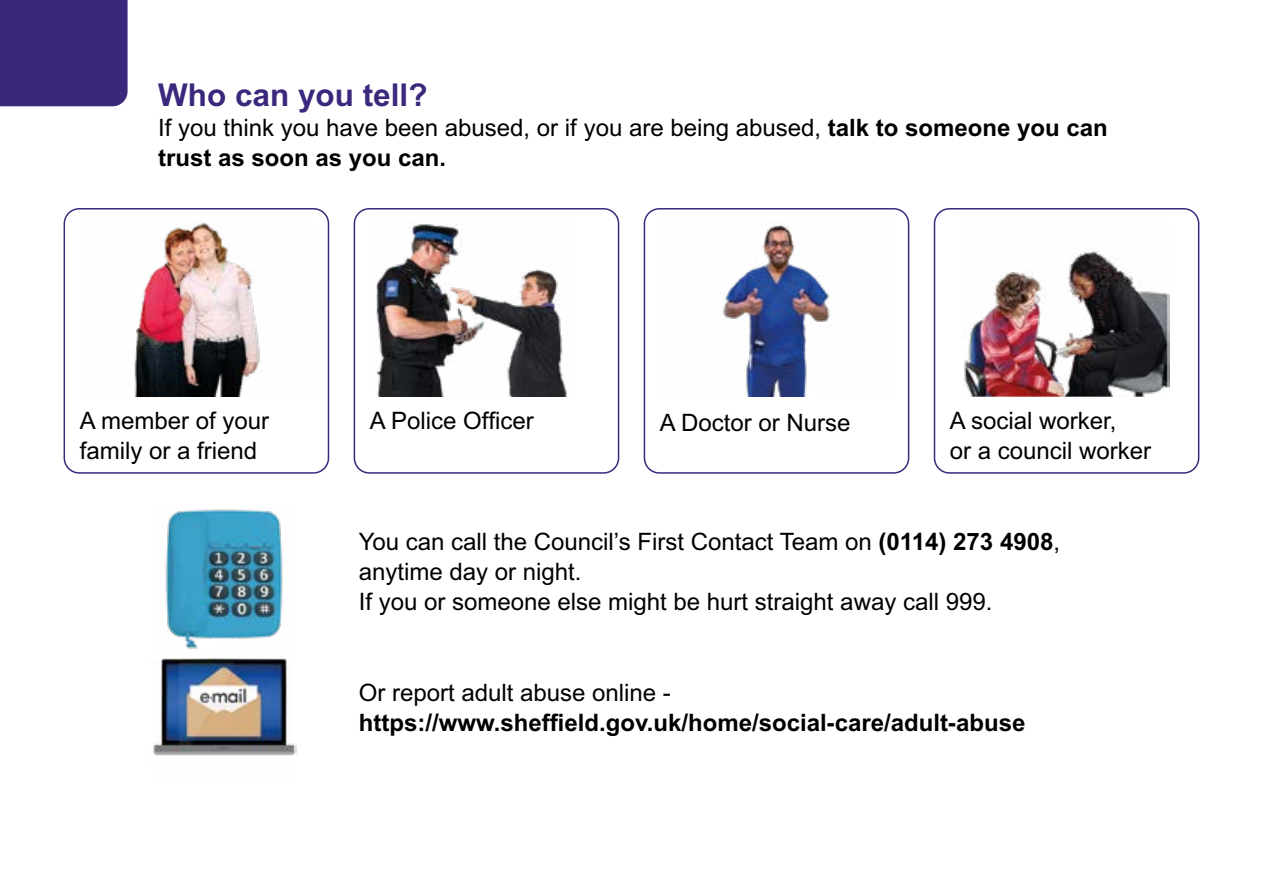
<style>
.page{position:relative;width:1263px;height:893px;background:#fff}
.page>*{position:absolute;margin:0;border:0;box-sizing:border-box;transform-origin:0 0}
.H1_Page_Header{font:700 31.5px "Arial";color:#3b287d}
.P_body_copy{font:24px/30px "Arial";color:#000}
.P_body_copy-2{font:700 24px/30px "Arial";color:#000}
.s1{font-weight:700}
.s2{font-weight:400}
</style>
<div class="page">
<img style="left:134px;top:220px;width:126px;height:176px">
<img style="left:376px;top:220px;width:191px;height:176px">
<img style="left:722px;top:225px;width:108px;height:171px">
<img style="left:963px;top:251px;width:207px;height:145px">
<img style="left:165px;top:509px;width:118px;height:140px">
<img style="left:153px;top:658px;width:144px;height:98px">
<div style="left:64px;top:208px;width:265px;height:266px;border:2px solid #3b287d;border-radius:15px"></div>
<div style="left:354px;top:208px;width:265px;height:266px;border:2px solid #3b287d;border-radius:15px"></div>
<div style="left:644px;top:208px;width:265px;height:266px;border:2px solid #3b287d;border-radius:15px"></div>
<div style="left:934px;top:208px;width:265px;height:266px;border:2px solid #3b287d;border-radius:15px"></div>
<div style="left:0;top:0;width:128px;height:106px;background:#3b287d"></div>
<h1 class="H1_Page_Header" style="left:158px;top:76px;width:271px">Who can you tell?</h1>
<p class="P_body_copy" style="left:158px;top:112px;width:951px">If you think you have been abused, or if you are being abused, <span class="s1">talk to someone you can trust as soon as you can.</span></p>
<p class="P_body_copy" style="left:80px;top:405px;width:191px">A member of your family or a friend</p>
<p class="P_body_copy" style="left:370px;top:405px;width:166px">A Police Officer</p>
<p class="P_body_copy" style="left:660px;top:408px;width:192px">A Doctor or Nurse</p>
<p class="P_body_copy" style="left:950px;top:406px;width:168px">A social worker,</p>
<p class="P_body_copy" style="left:950px;top:436px;width:203px">or a council worker</p>
<p class="P_body_copy" style="left:359px;top:527px;width:703px">You can call the Council’s First Contact Team on <span class="s1">(0114) 273 4908</span>, anytime day or night.<br>If you or someone else might be hurt straight away call 999.</p>
<p class="P_body_copy-2" style="left:359px;top:677px;width:668px"><span class="s2">Or report adult abuse online - </span>https://www.sheffield.gov.uk/home/social-care/adult-abuse</p>
</div>
